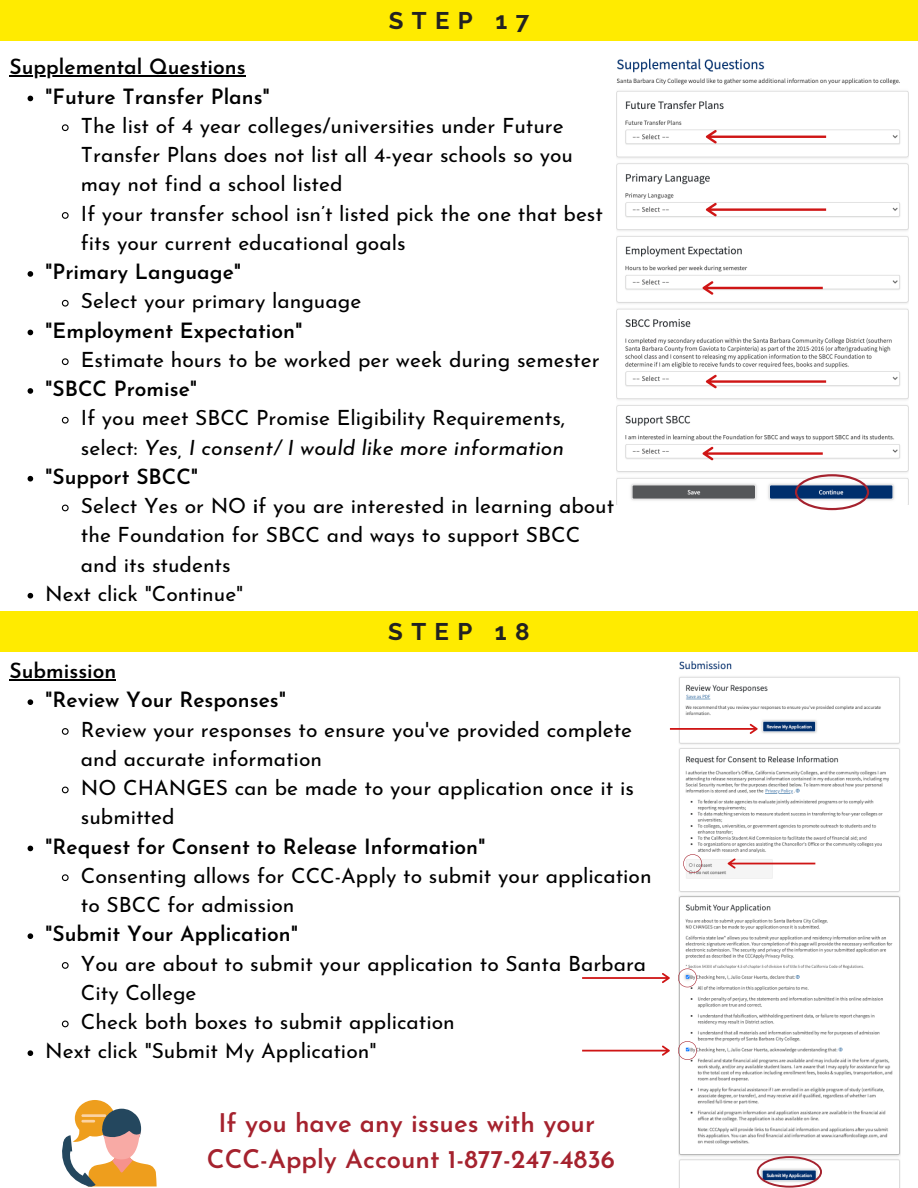
<style>
.page{position:relative;width:918px;height:1188px;background:#fff}
.page>*{position:absolute;margin:0;border:0;box-sizing:border-box;transform-origin:0 0}
.t1{font:600 25.65px "Josefin Sans";color:#a5222e}
.t2{font:700 24px "Raleway";letter-spacing:.35em;color:#222}
.t3{font:21px/29.2px "Josefin Sans";color:#000}
.t4{font:600 21px "Josefin Sans";color:#000}
.s1{font-style:italic}
.s2{font-weight:600}
</style>
<div class="page">
<div style="left:0;top:0;width:918px;height:41px;background:#ffeb00"></div>
<div style="left:0;top:611px;width:918px;height:41px;background:#ffeb00"></div>
<img style="left:617px;top:58px;width:291px;height:443px">
<svg style="left:28px;top:96px;width:5px;height:5px"></svg>
<svg style="left:61px;top:124px;width:8px;height:8px"></svg>
<svg style="left:61px;top:212px;width:8px;height:7px"></svg>
<svg style="left:28px;top:271px;width:5px;height:6px"></svg>
<svg style="left:61px;top:299px;width:8px;height:8px"></svg>
<svg style="left:28px;top:330px;width:5px;height:5px"></svg>
<svg style="left:61px;top:358px;width:8px;height:8px"></svg>
<svg style="left:28px;top:388px;width:5px;height:6px"></svg>
<svg style="left:61px;top:416px;width:8px;height:8px"></svg>
<svg style="left:28px;top:476px;width:5px;height:6px"></svg>
<svg style="left:61px;top:504px;width:8px;height:8px"></svg>
<svg style="left:28px;top:593px;width:5px;height:6px"></svg>
<hr style="left:10px;top:75px;width:236px;height:2px;background:#000">
<svg style="left:706px;top:130px;width:120px;height:14px"></svg>
<svg style="left:706px;top:203px;width:120px;height:14px"></svg>
<svg style="left:703px;top:281px;width:120px;height:14px"></svg>
<svg style="left:706px;top:375px;width:120px;height:13px"></svg>
<svg style="left:703px;top:447px;width:120px;height:13px"></svg>
<svg style="left:795px;top:474px;width:74px;height:36px"></svg>
<img style="left:678px;top:661px;width:223px;height:526px">
<svg style="left:28px;top:699px;width:5px;height:6px"></svg>
<svg style="left:61px;top:728px;width:8px;height:7px"></svg>
<svg style="left:61px;top:786px;width:8px;height:8px"></svg>
<svg style="left:28px;top:846px;width:5px;height:5px"></svg>
<svg style="left:61px;top:874px;width:8px;height:8px"></svg>
<svg style="left:28px;top:933px;width:5px;height:6px"></svg>
<svg style="left:61px;top:962px;width:8px;height:7px"></svg>
<svg style="left:61px;top:1020px;width:8px;height:8px"></svg>
<svg style="left:28px;top:1050px;width:5px;height:6px"></svg>
<hr style="left:10px;top:679px;width:106px;height:1px;background:#000">
<svg style="left:757px;top:1156px;width:65px;height:32px"></svg>
<svg style="left:670px;top:724px;width:88px;height:10px"></svg>
<svg style="left:728px;top:858px;width:87px;height:11px"></svg>
<svg style="left:683px;top:854px;width:19px;height:19px"></svg>
<svg style="left:678px;top:968px;width:19px;height:19px"></svg>
<svg style="left:678px;top:1041px;width:19px;height:19px"></svg>
<svg style="left:582px;top:973px;width:88px;height:10px"></svg>
<svg style="left:582px;top:1045px;width:88px;height:11px"></svg>
<svg style="left:62px;top:1100px;width:95px;height:87px"></svg>
<p class="t4" style="left:10px;top:59px;width:238px">Supplemental Questions</p>
<p class="t2" style="left:389px;top:6px;width:142px">STEP 17</p>
<p class="t4" style="left:45px;top:88px;width:226px">"Future Transfer Plans"</p>
<p class="t3" style="left:81px;top:113px;width:494px">The list of 4 year colleges/universities under Future<br>Transfer Plans does not list all 4-year schools so you may not find a school listed</p>
<p class="t3" style="left:81px;top:201px;width:524px">If your transfer school isn’t listed pick the one that best fits your current educational goals</p>
<p class="t4" style="left:45px;top:263px;width:198px">"Primary Language"</p>
<p class="t3" style="left:81px;top:288px;width:282px">Select your primary language</p>
<p class="t4" style="left:45px;top:322px;width:259px">"Employment Expectation"</p>
<p class="t3" style="left:81px;top:347px;width:520px">Estimate hours to be worked per week during semester</p>
<p class="t4" style="left:45px;top:380px;width:153px">"SBCC Promise"</p>
<p class="t3" style="left:81px;top:405px;width:486px">If you meet SBCC Promise Eligibility Requirements, select: <span class="s1">Yes, I consent/ I would like more information</span></p>
<p class="t4" style="left:45px;top:468px;width:155px">"Support SBCC"</p>
<p class="t3" style="left:81px;top:493px;width:535px">Select Yes or NO <span class="s2">i</span>f you are interested in learning about the Foundation for SBCC and ways to support SBCC and its students</p>
<p class="t3" style="left:45px;top:581px;width:200px">Next click "Continue"</p>
<p class="t4" style="left:10px;top:662px;width:108px">Submission</p>
<p class="t2" style="left:388px;top:617px;width:143px">STEP 18</p>
<p class="t4" style="left:45px;top:692px;width:242px">"Review Your Responses"</p>
<p class="t3" style="left:81px;top:717px;width:553px">Review your responses to ensure you've provided complete and accurate information</p>
<p class="t3" style="left:81px;top:775px;width:555px">NO CHANGES can be made to your application once it is submitted</p>
<p class="t4" style="left:45px;top:838px;width:442px">"Request for Consent to Release Information"</p>
<p class="t3" style="left:81px;top:863px;width:572px">Consenting allows for CCC-Apply to submit your application to SBCC for admission</p>
<p class="t4" style="left:45px;top:926px;width:254px">"Submit Your Application"</p>
<p class="t3" style="left:81px;top:951px;width:567px">You are about to submit your application to Santa Barbara<br>City College</p>
<p class="t3" style="left:81px;top:1009px;width:375px">Check both boxes to submit application</p>
<p class="t3" style="left:45px;top:1038px;width:333px">Next click "Submit My Application"</p>
<p class="t1" style="left:219px;top:1113px;width:378px">If you have any issues with your</p>
<p class="t1" style="left:207px;top:1149px;width:410px">CCC-Apply Account 1-877-247-4836</p>
</div>
